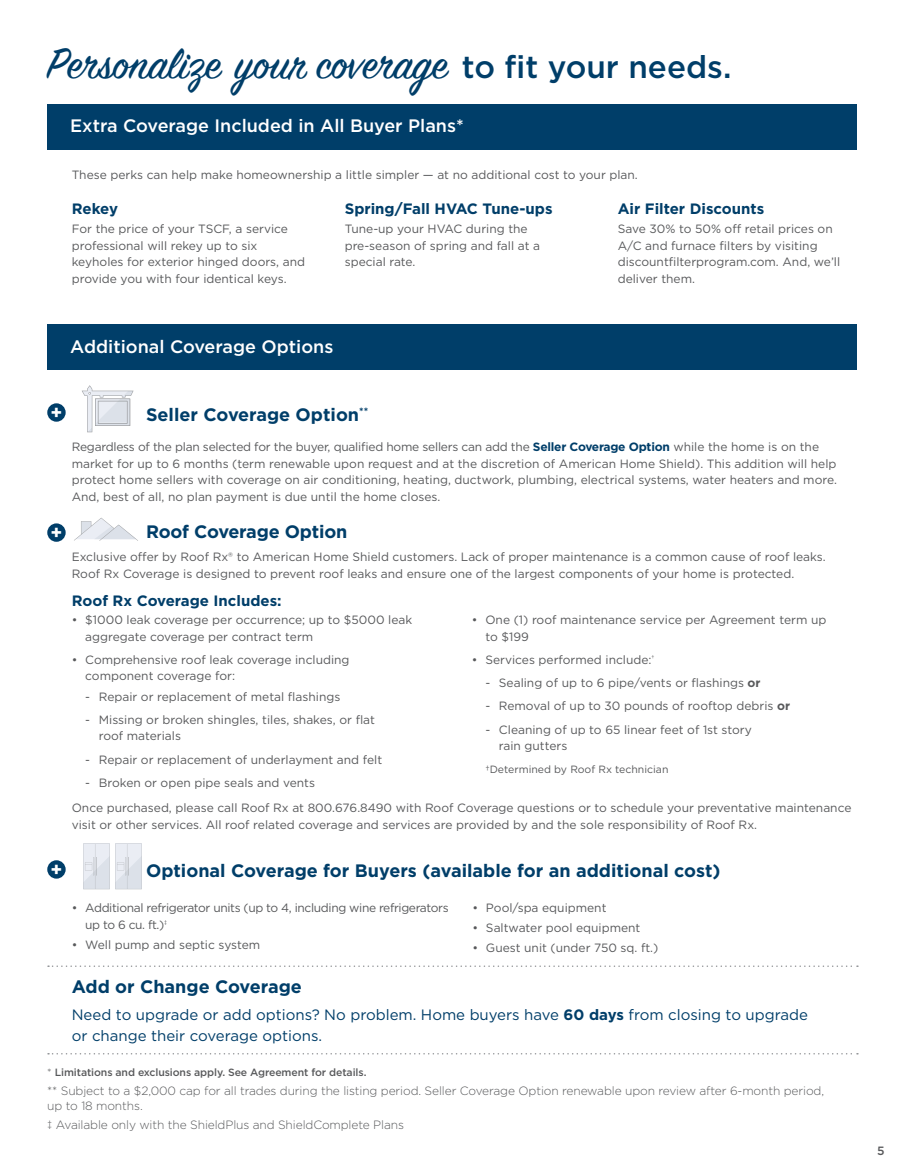
<style>
.page{position:relative;width:905px;height:1175px;background:#fff}
.page>*{position:absolute;margin:0;border:0;box-sizing:border-box;transform-origin:0 0}
.t1{font:48px "Sign Painter House Script";color:#003e69}
.t2{font:700 18.75px "Gotham";color:#fff}
.t3{font:700 18px "Gotham";color:#003e69}
.t4{font:500 18px "Gotham";color:#fff}
.t5{font:15px/21px "Gotham";color:#003e69}
.t6{font:700 15px "Gotham";color:#003e69}
.t7{font:12px/16.5px "Gotham";color:#58595b}
.t8{font:300 12px/15px "Gotham";letter-spacing:-.01em;color:#58595b}
.t9{font:12px/16.5px "Gotham";letter-spacing:-.03em;color:#58595b}
.t10{font:500 12px "Gotham";color:#58595b}
.t11{font:500 10.5px "Gotham";letter-spacing:-.01em;color:#58595b}
.t12{font:10.5px "Gotham";color:#58595b}
.s1{font-family:"Gotham";font-weight:500;font-size:31.5px}
.s2{font-weight:700;color:#003e69}
.s3{font-weight:700}
.s4{font-weight:300}
</style>
<div class="page">
<div style="left:47px;top:523px;width:19px;height:19px;background:#003e69;border-radius:50%"></div>
<div style="left:47px;top:860px;width:19px;height:18px;background:#003e69;border-radius:50%"></div>
<svg style="left:74px;top:517px;width:64px;height:24px"></svg>
<svg style="left:48px;top:965px;width:809px;height:2px"></svg>
<svg style="left:48px;top:1053px;width:809px;height:1px"></svg>
<svg style="left:83px;top:843px;width:59px;height:46px;background:#e2e6ec"></svg>
<div style="left:47px;top:324px;width:809px;height:46px;background:#003e69"></div>
<div style="left:47px;top:403px;width:19px;height:19px;background:#003e69;border-radius:50%"></div>
<svg style="left:82px;top:385px;width:51px;height:47px"></svg>
<div style="left:47px;top:104px;width:809px;height:45px;background:#003e69"></div>
<h1 class="t1" style="left:47px;top:34px;width:685px">Personalize your coverage <span class="s1">to fit your needs.</span></h1>
<h3 class="t4" style="left:70px;top:114px;width:395px">Extra Coverage Included in All Buyer Plans*</h3>
<p class="t7" style="left:72px;top:166px;width:567px">These perks can help make homeownership a little simpler — at no additional cost to your plan.</p>
<p class="t6" style="left:72px;top:198px;width:48px">Rekey</p>
<p class="t7" style="left:72px;top:220px;width:235px">For the price of your TSCF, a service professional will rekey up to six keyholes for exterior hinged doors, and provide you with four identical keys.</p>
<p class="t6" style="left:345px;top:198px;width:209px">Spring/Fall HVAC Tune-ups</p>
<p class="t7" style="left:345px;top:220px;width:197px">Tune-up your HVAC during the pre-season of spring and fall at a special rate.</p>
<h3 class="t4" style="left:70px;top:335px;width:264px">Additional Coverage Options</h3>
<p class="t6" style="left:617px;top:198px;width:148px">Air Filter Discounts</p>
<p class="t7" style="left:617px;top:220px;width:224px">Save 30% to 50% off retail prices on<br>A/C and furnace fi lters by visiting discountfi lterprogram.com. And, we’ll deliver them.</p>
<h2 class="t2" style="left:50px;top:400px;width:13px">+</h2>
<h3 class="t3" style="left:146px;top:403px;width:224px">Seller Coverage Option<sup>**</sup></h3>
<p class="t7" style="left:72px;top:439px;width:766px">Regardless of the plan selected for the buyer, qualified home sellers can add the <span class="s2">Seller Coverage Option</span> while the home is on the market for up to 6 months (term renewable upon request and at the discretion of American Home Shield). This addition will help protect home sellers with coverage on air conditioning, heating, ductwork, plumbing, electrical systems, water heaters and more.<br>And, best of all, no plan payment is due until the home closes.</p>
<h2 class="t2" style="left:50px;top:520px;width:13px">+</h2>
<h3 class="t3" style="left:146px;top:520px;width:203px">Roof Coverage Option</h3>
<p class="t7" style="left:72px;top:548px;width:755px">Exclusive offer by Roof Rx® to American Home Shield customers. Lack of proper maintenance is a common cause of roof leaks.<br>Roof Rx Coverage is designed to prevent roof leaks and ensure one of the largest components of your home is protected.</p>
<p class="t6" style="left:72px;top:590px;width:211px">Roof Rx Coverage Includes:</p>
<p class="t7" style="left:85px;top:611px;width:328px;text-indent:-14px">• $1000 leak coverage per occurrence; up to $5000 leak aggregate coverage per contract term</p>
<p class="t7" style="left:85px;top:651px;width:266px;text-indent:-14px">• Comprehensive roof leak coverage including component coverage for:</p>
<p class="t7" style="left:85px;top:687px;width:256px">- Repair or replacement of metal flashings</p>
<p class="t7" style="left:99px;top:711px;width:278px;text-indent:-14px">- Missing or broken shingles, tiles, shakes, or flat roof materials</p>
<p class="t7" style="left:85px;top:750px;width:298px">- Repair or replacement of underlayment and felt</p>
<p class="t7" style="left:85px;top:774px;width:231px">- Broken or open pipe seals and vents</p>
<p class="t7" style="left:485px;top:611px;width:342px;text-indent:-14px">• One (1) roof maintenance service per Agreement term up to $199</p>
<p class="t7" style="left:472px;top:651px;width:184px">• Services performed include:<sup>†</sup></p>
<p class="t7" style="left:485px;top:674px;width:277px">- Sealing of up to 6 pipe/vents or flashings <span class="s3">or</span></p>
<p class="t7" style="left:485px;top:697px;width:306px">- Removal of up to 30 pounds of rooftop debris <span class="s3">or</span></p>
<p class="t7" style="left:499px;top:721px;width:254px;text-indent:-14px">- Cleaning of up to 65 linear feet of 1st story rain gutters</p>
<p class="t12" style="left:485px;top:762px;width:184px">†Determined by Roof Rx technician</p>
<p class="t7" style="left:72px;top:799px;width:781px">Once purchased, please call Roof Rx at 800.676.8490 with Roof Coverage questions or to schedule your preventative maintenance visit or other services. All roof related coverage and services are provided by and the sole responsibility of Roof Rx.</p>
<h2 class="t2" style="left:50px;top:856px;width:13px">+</h2>
<h3 class="t3" style="left:146px;top:858px;width:576px">Optional Coverage for Buyers (available for an additional cost)</h3>
<p class="t9" style="left:85px;top:899px;width:365px;text-indent:-14px">• Additional refrigerator units (up to 4, including wine refrigerators up to 6 cu. ft.)<sup>‡</sup></p>
<p class="t7" style="left:72px;top:936px;width:190px">• Well pump and septic system</p>
<p class="t7" style="left:472px;top:899px;width:135px">• Pool/spa equipment</p>
<p class="t7" style="left:472px;top:919px;width:169px">• Saltwater pool equipment</p>
<p class="t7" style="left:472px;top:939px;width:187px">• Guest unit (under 750 sq. ft.)</p>
<h3 class="t3" style="left:72px;top:974px;width:232px">Add or Change Coverage</h3>
<p class="t5" style="left:72px;top:1004px;width:737px">Need to upgrade or add options? No problem. Home buyers have <span class="s3">60 days</span> from closing to upgrade or change their coverage options.</p>
<p class="t11" style="left:47px;top:1065px;width:321px"><span class="s4">*</span> Limitations and exclusions apply. See Agreement for details.</p>
<p class="t8" style="left:47px;top:1082px;width:778px">** Subject to a $2,000 cap for all trades during the listing period. Seller Coverage Option renewable upon review after 6-month period, up to 18 months.</p>
<p class="t8" style="left:47px;top:1116px;width:358px">‡ Available only with the ShieldPlus and ShieldComplete Plans</p>
<p class="t10" style="left:877px;top:1142px;width:9px">5</p>
</div>
